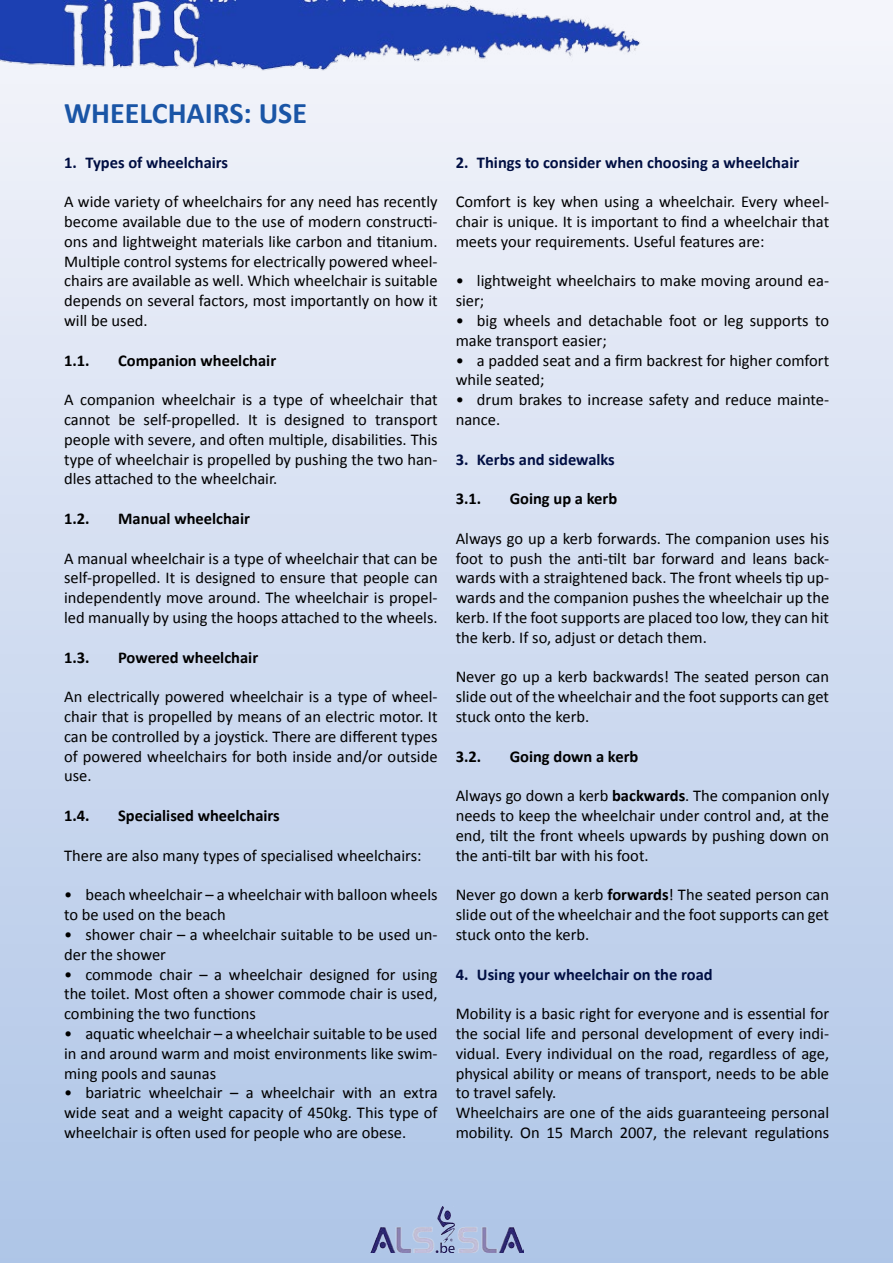
<style>
.page{position:relative;width:893px;height:1263px;background:#fff}
.page>*{position:absolute;margin:0;border:0;box-sizing:border-box;transform-origin:0 0}
.t1{font:700 30px "Calibri";color:#1a55a6}
.t2{font:16.5px/19.8px "Calibri";color:#000;text-align:justify}
.t3{font:700 16.5px "Calibri";color:#000}
.t4{font:700 16.5px "Calibri";color:#000e42}
.s1{font-weight:700}
</style>
<div class="page">
<div style="left:0;top:0;width:893px;height:1263px;background:linear-gradient(to bottom,#f5f5fb,#aec5e7)"></div>
<img style="left:0;top:0;width:642px;height:74px">
<img style="left:370px;top:1207px;width:153px;height:46px">
<h1 class="t1" style="left:64px;top:94px;width:244px">WHEELCHAIRS: USE</h1>
<p class="t4" style="left:64px;top:152px;width:166px">1. Types of wheelchairs</p>
<p class="t2" style="left:64px;top:192px;width:375px">A wide variety of wheelchairs for any need has recently become available due to the use of modern constructi&shy;ons and lightweight materials like carbon and titanium.<br>Multiple control systems for electrically powered wheel&shy;chairs are available as well. Which wheelchair is suitable depends on several factors, most importantly on how it will be used.</p>
<p class="t3" style="left:64px;top:350px;width:27px">1.1.</p>
<p class="t3" style="left:118px;top:350px;width:160px">Companion wheelchair</p>
<p class="t2" style="left:64px;top:390px;width:375px">A companion wheelchair is a type of wheelchair that cannot be self-propelled. It is designed to transport people with severe, and often multiple, disabilities. This type of wheelchair is propelled by pushing the two han&shy;dles attached to the wheelchair.</p>
<p class="t3" style="left:64px;top:508px;width:27px">1.2.</p>
<p class="t3" style="left:118px;top:508px;width:133px">Manual wheelchair</p>
<p class="t2" style="left:64px;top:548px;width:375px">A manual wheelchair is a type of wheelchair that can be self-propelled. It is designed to ensure that people can independently move around. The wheelchair is propel&shy;led manually by using the hoops attached to the wheels.</p>
<p class="t3" style="left:64px;top:647px;width:27px">1.3.</p>
<p class="t3" style="left:118px;top:647px;width:142px">Powered wheelchair</p>
<p class="t2" style="left:64px;top:687px;width:375px">An electrically powered wheelchair is a type of wheel&shy;chair that is propelled by means of an electric motor. It can be controlled by a joystick. There are different types of powered wheelchairs for both inside and/or outside use.</p>
<p class="t3" style="left:64px;top:805px;width:27px">1.4.</p>
<p class="t3" style="left:118px;top:805px;width:163px">Specialised wheelchairs</p>
<p class="t2" style="left:64px;top:845px;width:359px">There are also many types of specialised wheelchairs:</p>
<p class="t2" style="left:64px;top:885px;width:375px">• beach wheelchair – a wheelchair with balloon wheels to be used on the beach</p>
<p class="t2" style="left:64px;top:924px;width:375px">• shower chair – a wheelchair suitable to be used un&shy;der the shower</p>
<p class="t2" style="left:64px;top:964px;width:375px">• commode chair – a wheelchair designed for using the toilet. Most often a shower commode chair is used, combining the two functions</p>
<p class="t2" style="left:64px;top:1023px;width:375px">• aquatic wheelchair – a wheelchair suitable to be used in and around warm and moist environments like swim&shy;ming pools and saunas</p>
<p class="t2" style="left:64px;top:1083px;width:375px">• bariatric wheelchair – a wheelchair with an extra wide seat and a weight capacity of 450kg. This type of wheelchair is often used for people who are obese.</p>
<p class="t4" style="left:456px;top:152px;width:345px">2. Things to consider when choosing a wheelchair</p>
<p class="t2" style="left:456px;top:192px;width:375px">Comfort is key when using a wheelchair. Every wheel&shy;chair is unique. It is important to find a wheelchair that meets your requirements. Useful features are:</p>
<p class="t2" style="left:456px;top:271px;width:375px">• lightweight wheelchairs to make moving around ea&shy;sier;</p>
<p class="t2" style="left:456px;top:311px;width:375px">• big wheels and detachable foot or leg supports to make transport easier;</p>
<p class="t2" style="left:456px;top:350px;width:375px">• a padded seat and a firm backrest for higher comfort while seated;</p>
<p class="t2" style="left:456px;top:390px;width:375px">• drum brakes to increase safety and reduce mainte&shy;nance.</p>
<p class="t4" style="left:456px;top:449px;width:161px">3. Kerbs and sidewalks</p>
<p class="t3" style="left:456px;top:488px;width:27px">3.1.</p>
<p class="t3" style="left:510px;top:488px;width:109px">Going up a kerb</p>
<p class="t2" style="left:456px;top:528px;width:375px">Always go up a kerb forwards. The companion uses his foot to push the anti-tilt bar forward and leans back&shy;wards with a straightened back. The front wheels tip up&shy;wards and the companion pushes the wheelchair up the kerb. If the foot supports are placed too low, they can hit the kerb. If so, adjust or detach them.</p>
<p class="t2" style="left:456px;top:667px;width:375px">Never go up a kerb backwards! The seated person can slide out of the wheelchair and the foot supports can get stuck onto the kerb.</p>
<p class="t3" style="left:456px;top:746px;width:27px">3.2.</p>
<p class="t3" style="left:510px;top:746px;width:130px">Going down a kerb</p>
<p class="t2" style="left:456px;top:786px;width:375px">Always go down a kerb <span class="s1">backwards</span>. The companion only needs to keep the wheelchair under control and, at the end, tilt the front wheels upwards by pushing down on the anti-tilt bar with his foot.</p>
<p class="t2" style="left:456px;top:885px;width:375px">Never go down a kerb <span class="s1">forwards</span>! The seated person can slide out of the wheelchair and the foot supports can get stuck onto the kerb.</p>
<p class="t4" style="left:456px;top:963px;width:259px">4. Using your wheelchair on the road</p>
<p class="t2" style="left:456px;top:1004px;width:375px;text-align:left">Mobility is a basic right for everyone and is essential for the social life and personal development of every indi&shy;vidual. Every individual on the road, regardless of age, physical ability or means of transport, needs to be able to travel safely.<br>Wheelchairs are one of the aids guaranteeing personal mobility. On 15 March 2007, the relevant regulations</p>
</div>
